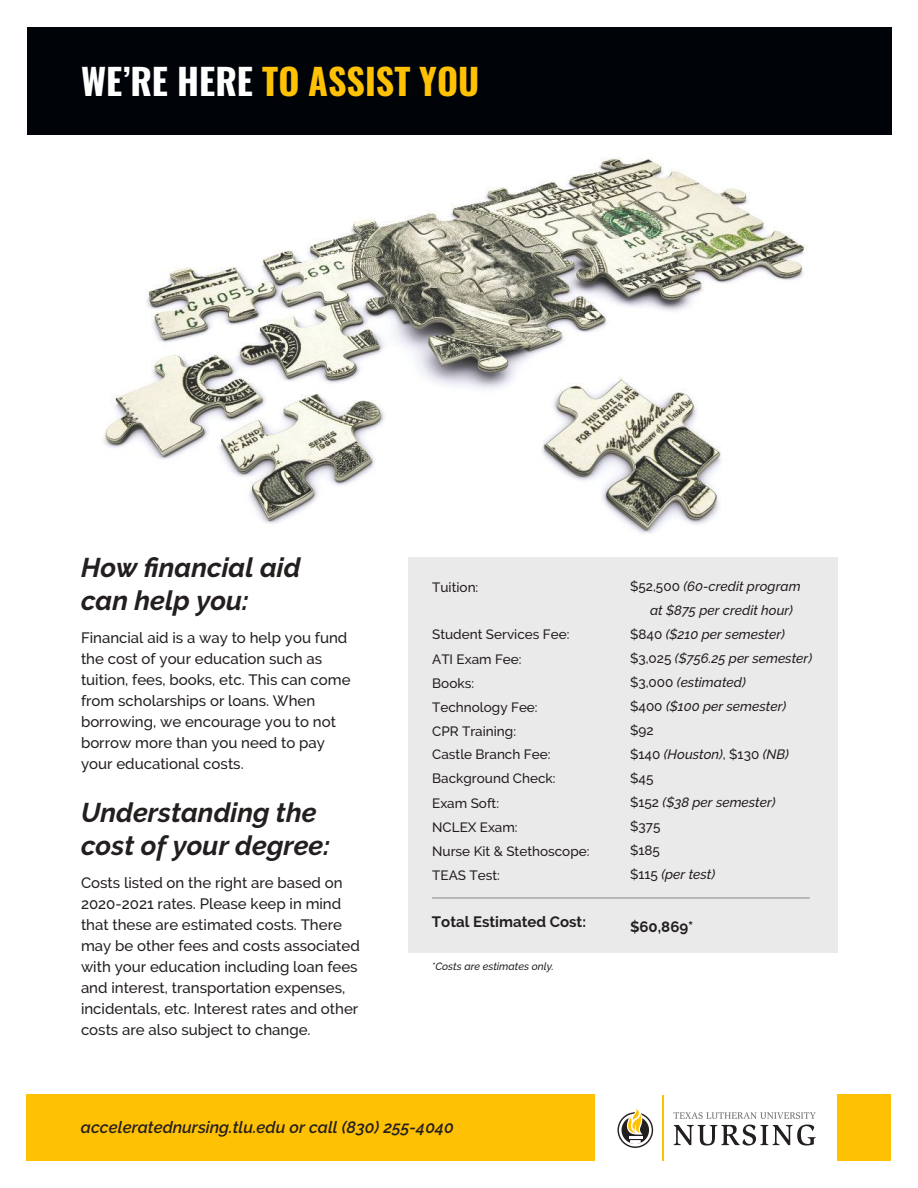
<style>
.page{position:relative;width:918px;height:1188px;background:#fff}
.page>*{position:absolute;margin:0;border:0;box-sizing:border-box;transform-origin:0 0}
.t1{font:700 36px "Oswald";color:#ffc103}
.t2{font:italic 700 27px/33px "Raleway";color:#241f1f}
.t3{font:italic 600 16.5px "Raleway";color:#241f1f}
.t4{font:500 15px/21px "Raleway";color:#241f1f}
.t5{font:700 15px "Raleway";color:#241f1f}
.t6{font:italic 500 13.5px "Raleway";color:#241f1f}
.t7{font:500 13.5px/24px "Raleway";color:#241f1f}
.t8{font:italic 500 10.5px "Raleway";color:#241f1f}
.s1{color:#fff}
.s2{font-style:normal}
</style>
<div class="page">
<img style="left:104px;top:158px;width:704px;height:375px">
<div style="left:408px;top:557px;width:429px;height:395px;background:#ebeaea"></div>
<hr style="left:432px;top:897px;width:378px;height:2px;background:#aaaaac">
<div style="left:27px;top:27px;width:864px;height:108px;background:#000409"></div>
<div style="left:27px;top:1094px;width:864px;height:67px;background:#ffc103"></div>
<div style="left:596px;top:1088px;width:241px;height:100px;background:#fff"></div>
<svg style="left:617px;top:1109px;width:36px;height:39px"></svg>
<hr style="left:663px;top:1095px;width:1px;height:66px;background:#ffc103">
<svg style="left:674px;top:1112px;width:142px;height:7px"></svg>
<svg style="left:674px;top:1125px;width:142px;height:21px"></svg>
<h1 class="t1" style="left:81px;top:63px;width:400px"><span class="s1">WE’RE HERE</span> TO ASSIST YOU</h1>
<h2 class="t2" style="left:81px;top:551px;width:221px">How financial aid can help you:</h2>
<p class="t4" style="left:81px;top:627px;width:271px">Financial aid is a way to help you fund the cost of your education such as tuition, fees, books, etc. This can come from scholarships or loans. When borrowing, we encourage you to not borrow more than you need to pay your educational costs.</p>
<h2 class="t2" style="left:81px;top:796px;width:251px">Understanding the cost of your degree:</h2>
<p class="t4" style="left:81px;top:872px;width:280px">Costs listed on the right are based on 2020-2021 rates. Please keep in mind that these are estimated costs. There may be other fees and costs associated with your education including loan fees and interest, transportation expenses, incidentals, etc. Interest rates and other costs are also subject to change.</p>
<p class="t7" style="left:432px;top:575px;width:48px">Tuition:</p>
<p class="t7" style="left:432px;top:623px;width:159px">Student Services Fee:<br>ATI Exam Fee:<br>Books:<br>Technology Fee:<br>CPR Training:<br>Castle Branch Fee:<br>Background Check:<br>Exam Soft:<br>NCLEX Exam:<br>Nurse Kit &amp; Stethoscope:<br>TEAS Test:</p>
<p class="t6" style="left:630px;top:579px;width:172px"><span class="s2">$52,500</span> (60-credit program</p>
<p class="t6" style="left:650px;top:603px;width:144px">at $875 per credit hour)</p>
<p class="t6" style="left:630px;top:627px;width:156px"><span class="s2">$840</span> ($210 per semester)</p>
<p class="t6" style="left:630px;top:650px;width:183px"><span class="s2">$3,025</span> ($756.25 per semester)</p>
<p class="t6" style="left:630px;top:675px;width:117px"><span class="s2">$3,000</span> (estimated)</p>
<p class="t6" style="left:630px;top:699px;width:158px"><span class="s2">$400</span> ($100 per semester)</p>
<p class="t7" style="left:630px;top:718px;width:25px">$92</p>
<p class="t6" style="left:630px;top:747px;width:160px"><span class="s2">$140</span> (Houston)<span class="s2">, $130</span> (NB)</p>
<p class="t7" style="left:630px;top:766px;width:25px">$45</p>
<p class="t6" style="left:630px;top:795px;width:147px"><span class="s2">$152</span> ($38 per semester)</p>
<p class="t7" style="left:630px;top:814px;width:32px">$375</p>
<p class="t7" style="left:630px;top:838px;width:31px">$185</p>
<p class="t6" style="left:630px;top:867px;width:87px"><span class="s2">$115</span> (per test)</p>
<p class="t5" style="left:432px;top:913px;width:156px">Total Estimated Cost:</p>
<p class="t5" style="left:630px;top:918px;width:65px">$60,869*</p>
<p class="t8" style="left:432px;top:960px;width:124px">*Costs are estimates only.</p>
<p class="t3" style="left:81px;top:1118px;width:374px">acceleratednursing.tlu.edu or call (830) 255-4040</p>
</div>
